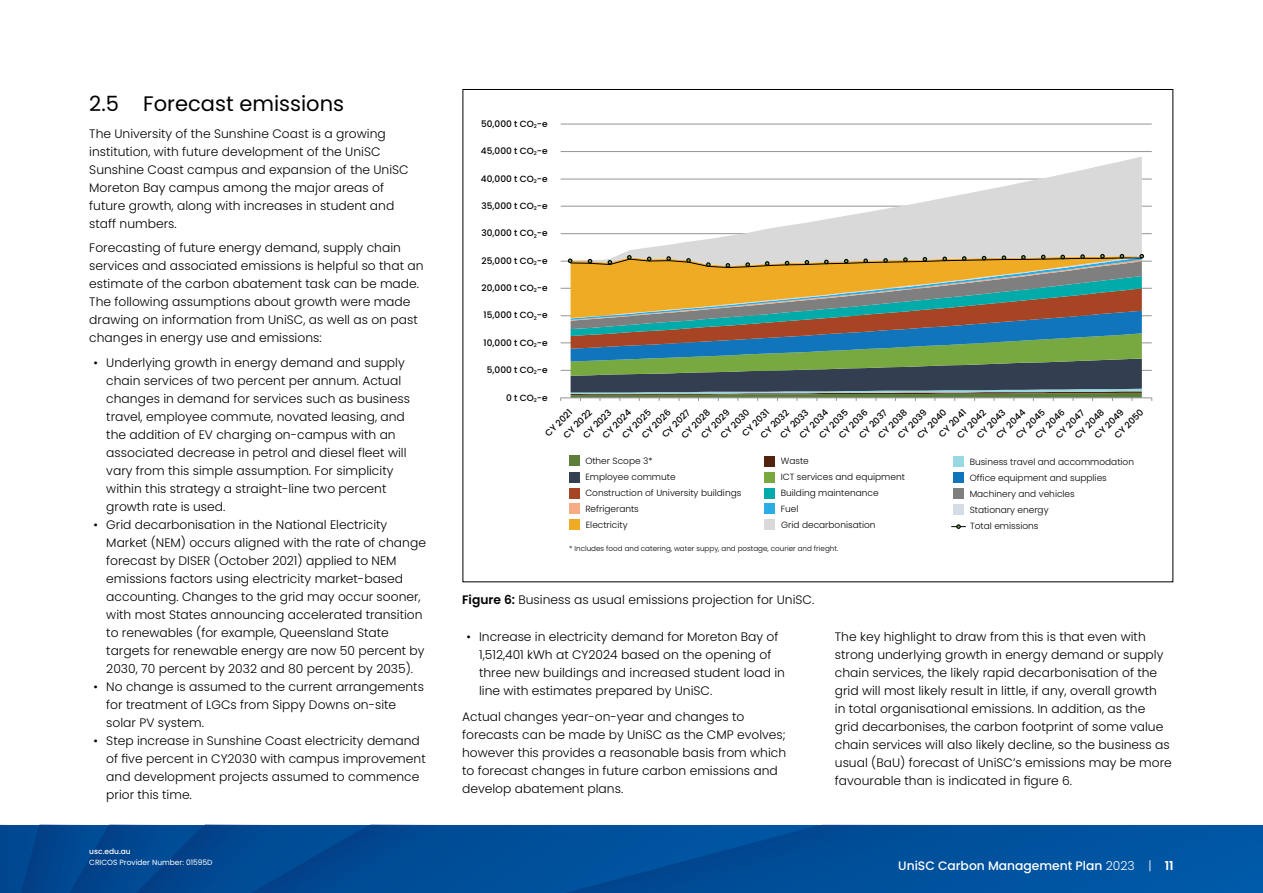
<style>
.page{position:relative;width:1263px;height:893px;background:#fff}
.page>*{position:absolute;margin:0;border:0;box-sizing:border-box;transform-origin:0 0}
.t1{font:21px "Poppins";color:#000}
.t2{font:300 12.3px/18px "Poppins";color:#000}
.t3{font:500 12.3px "Poppins";color:#fff}
.t4{font:500 9px "Poppins";color:#000}
.t5{font:300 9px/15.9px "Poppins";color:#000}
.t6{font:7.5px "Poppins";color:#fff}
.t7{font:500 7.5px "Poppins";color:#fff}
.t8{font:300 7.2px "Poppins";color:#000}
.s1{font-weight:600}
.s2{font-weight:300}
</style>
<div class="page">
<div style="left:872px;top:825px;width:391px;height:68px;background:#0054a0"></div>
<div style="left:820px;top:825px;width:52px;height:68px;background:#004e99"></div>
<svg style="left:0;top:825px;width:820px;height:68px;background:#004a94"></svg>
<hr style="left:561px;top:370px;width:591px;height:1px;background:#939598">
<hr style="left:561px;top:343px;width:591px;height:1px;background:#939598">
<hr style="left:561px;top:315px;width:591px;height:1px;background:#939598">
<hr style="left:561px;top:288px;width:591px;height:1px;background:#939598">
<hr style="left:561px;top:261px;width:591px;height:1px;background:#939598">
<hr style="left:561px;top:233px;width:591px;height:1px;background:#939598">
<hr style="left:561px;top:206px;width:591px;height:1px;background:#939598">
<hr style="left:561px;top:179px;width:591px;height:1px;background:#939598">
<hr style="left:561px;top:151px;width:591px;height:1px;background:#939598">
<hr style="left:561px;top:124px;width:591px;height:1px;background:#939598">
<svg style="left:571px;top:157px;width:571px;height:97px"></svg>
<hr style="left:561px;top:398px;width:591px;height:1px;background:#939598">
<svg style="left:568px;top:254px;width:576px;height:147px;background:#7e8665"></svg>
<div style="left:569px;top:456px;width:10px;height:10px;background:#5b7f39"></div>
<div style="left:569px;top:472px;width:10px;height:10px;background:#333f50"></div>
<div style="left:569px;top:488px;width:10px;height:10px;background:#a74424"></div>
<div style="left:569px;top:503px;width:10px;height:11px;background:#f5ab83"></div>
<div style="left:569px;top:520px;width:10px;height:10px;background:#f0ab25"></div>
<div style="left:764px;top:456px;width:11px;height:10px;background:#52230f"></div>
<div style="left:764px;top:472px;width:11px;height:10px;background:#78a941"></div>
<div style="left:764px;top:488px;width:11px;height:11px;background:#00aba9"></div>
<div style="left:764px;top:504px;width:11px;height:10px;background:#29ade4"></div>
<div style="left:764px;top:520px;width:11px;height:10px;background:#dad9d9"></div>
<div style="left:953px;top:456px;width:11px;height:11px;background:#97d8e2"></div>
<div style="left:953px;top:473px;width:11px;height:10px;background:#1175bc"></div>
<div style="left:953px;top:489px;width:11px;height:10px;background:#7f7f7f"></div>
<div style="left:953px;top:504px;width:11px;height:10px;background:#d6dce5"></div>
<svg style="left:951px;top:524px;width:14px;height:5px"></svg>
<h1 class="t1" style="left:89px;top:92px;width:256px">2.5 Forecast emissions</h1>
<p class="t2" style="left:89px;top:125px;width:321px">The University of the Sunshine Coast is a growing institution, with future development of the UniSC Sunshine Coast campus and expansion of the UniSC Moreton Bay campus among the major areas of future growth, along with increases in student and staff numbers.</p>
<p class="t2" style="left:89px;top:239px;width:336px">Forecasting of future energy demand, supply chain services and associated emissions is helpful so that an estimate of the carbon abatement task can be made.<br>The following assumptions about growth were made drawing on information from UniSC, as well as on past changes in energy use and emissions:</p>
<p class="t2" style="left:106px;top:353px;width:305px;text-indent:-13px">• Underlying growth in energy demand and supply chain services of two percent per annum. Actual changes in demand for services such as business travel, employee commute, novated leasing, and the addition of EV charging on-campus with an associated decrease in petrol and diesel fleet will vary from this simple assumption. For simplicity within this strategy a straight-line two percent growth rate is used.</p>
<p class="t2" style="left:106px;top:515px;width:321px;text-indent:-13px">• Grid decarbonisation in the National Electricity Market (NEM) occurs aligned with the rate of change forecast by DISER (October 2021) applied to NEM emissions factors using electricity market-based accounting. Changes to the grid may occur sooner, with most States announcing accelerated transition to renewables (for example, Queensland State targets for renewable energy are now 50 percent by 2030, 70 percent by 2032 and 80 percent by 2035).</p>
<p class="t2" style="left:106px;top:677px;width:319px;text-indent:-13px">• No change is assumed to the current arrangements for treatment of LGCs from Sippy Downs on-site solar PV system.</p>
<p class="t2" style="left:106px;top:731px;width:321px;text-indent:-13px">• Step increase in Sunshine Coast electricity demand of five percent in CY2030 with campus improvement and development projects assumed to commence prior this time.</p>
<p class="t7" style="left:89px;top:847px;width:43px">usc.edu.au</p>
<p class="t6" style="left:89px;top:858px;width:125px">CRICOS Provider Number: 01595D</p>
<p class="t4" style="left:481px;top:119px;width:68px">50,000 t CO<sub>2</sub>-e</p>
<p class="t4" style="left:481px;top:146px;width:68px">45,000 t CO<sub>2</sub>-e</p>
<p class="t4" style="left:481px;top:173px;width:68px">40,000 t CO<sub>2</sub>-e</p>
<p class="t4" style="left:481px;top:201px;width:68px">35,000 t CO<sub>2</sub>-e</p>
<p class="t4" style="left:481px;top:228px;width:68px">30,000 t CO<sub>2</sub>-e</p>
<p class="t4" style="left:482px;top:255px;width:68px">25,000 t CO<sub>2</sub>-e</p>
<p class="t4" style="left:482px;top:283px;width:68px">20,000 t CO<sub>2</sub>-e</p>
<p class="t4" style="left:484px;top:310px;width:66px">15,000 t CO<sub>2</sub>-e</p>
<p class="t4" style="left:484px;top:338px;width:66px">10,000 t CO<sub>2</sub>-e</p>
<p class="t4" style="left:487px;top:365px;width:62px">5,000 t CO<sub>2</sub>-e</p>
<p class="t4" style="left:506px;top:392px;width:43px">0 t CO<sub>2</sub>-e</p>
<p class="t4" style="left:561px;top:433px;width:38px;rotate:-45deg">CY 2022</p>
<p class="t4" style="left:758px;top:433px;width:38px;rotate:-45deg">CY 2032</p>
<p class="t4" style="left:955px;top:433px;width:38px;rotate:-45deg">CY 2042</p>
<p class="t4" style="left:660px;top:433px;width:37px;rotate:-45deg">CY 2027</p>
<p class="t4" style="left:857px;top:433px;width:38px;rotate:-45deg">CY 2037</p>
<p class="t4" style="left:1053px;top:433px;width:38px;rotate:-45deg">CY 2047</p>
<p class="t4" style="left:581px;top:433px;width:38px;rotate:-45deg">CY 2023</p>
<p class="t4" style="left:600px;top:433px;width:38px;rotate:-45deg">CY 2024</p>
<p class="t4" style="left:778px;top:433px;width:38px;rotate:-45deg">CY 2033</p>
<p class="t4" style="left:797px;top:433px;width:38px;rotate:-45deg">CY 2034</p>
<p class="t4" style="left:974px;top:433px;width:38px;rotate:-45deg">CY 2043</p>
<p class="t4" style="left:994px;top:434px;width:39px;rotate:-45deg">CY 2044</p>
<p class="t4" style="left:836px;top:433px;width:38px;rotate:-45deg">CY 2036</p>
<p class="t4" style="left:1033px;top:433px;width:39px;rotate:-45deg">CY 2046</p>
<p class="t4" style="left:640px;top:433px;width:38px;rotate:-45deg">CY 2026</p>
<p class="t4" style="left:876px;top:433px;width:38px;rotate:-45deg">CY 2038</p>
<p class="t4" style="left:679px;top:433px;width:38px;rotate:-45deg">CY 2028</p>
<p class="t4" style="left:1073px;top:433px;width:39px;rotate:-45deg">CY 2048</p>
<p class="t4" style="left:699px;top:433px;width:38px;rotate:-45deg">CY 2029</p>
<p class="t4" style="left:915px;top:433px;width:39px;rotate:-45deg">CY 2040</p>
<p class="t4" style="left:1092px;top:433px;width:39px;rotate:-45deg">CY 2049</p>
<p class="t4" style="left:718px;top:433px;width:38px;rotate:-45deg">CY 2030</p>
<p class="t4" style="left:896px;top:433px;width:38px;rotate:-45deg">CY 2039</p>
<p class="t4" style="left:1112px;top:433px;width:39px;rotate:-45deg">CY 2050</p>
<p class="t4" style="left:1013px;top:433px;width:39px;rotate:-45deg">CY 2045</p>
<p class="t4" style="left:620px;top:433px;width:38px;rotate:-45deg">CY 2025</p>
<p class="t4" style="left:817px;top:433px;width:38px;rotate:-45deg">CY 2035</p>
<p class="t4" style="left:543px;top:431px;width:36px;rotate:-45deg">CY 2021</p>
<p class="t4" style="left:740px;top:431px;width:36px;rotate:-45deg">CY 2031</p>
<p class="t4" style="left:936px;top:432px;width:36px;rotate:-45deg">CY 2041</p>
<p class="t5" style="left:585px;top:453px;width:158px">Other Scope 3*<br>Employee commute<br>Construction of University buildings<br>Refrigerants<br>Electricity</p>
<p class="t5" style="left:781px;top:453px;width:126px">Waste<br>ICT services and equipment<br>Building maintenance<br>Fuel<br>Grid decarbonisation</p>
<p class="t5" style="left:970px;top:454px;width:166px">Business travel and accommodation<br>Office equipment and supplies<br>Machinery and vehicles<br>Stationary energy<br>Total emissions</p>
<p class="t8" style="left:569px;top:545px;width:271px">* Includes food and catering, water suppy, and postage, courier and frieght.</p>
<p class="t2" style="left:462px;top:591px;width:354px"><span class="s1">Figure 6:</span> Business as usual emissions projection for UniSC.</p>
<p class="t2" style="left:479px;top:627px;width:307px;text-indent:-13px">• Increase in electricity demand for Moreton Bay of 1,512,401 kWh at CY2024 based on the opening of three new buildings and increased student load in line with estimates prepared by UniSC.</p>
<p class="t2" style="left:462px;top:708px;width:326px">Actual changes year-on-year and changes to forecasts can be made by UniSC as the CMP evolves; however this provides a reasonable basis from which to forecast changes in future carbon emissions and develop abatement plans.</p>
<p class="t2" style="left:835px;top:627px;width:338px">The key highlight to draw from this is that even with strong underlying growth in energy demand or supply chain services, the likely rapid decarbonisation of the grid will most likely result in little, if any, overall growth<br>in total organisational emissions. In addition, as the grid decarbonises, the carbon footprint of some value chain services will also likely decline, so the business as usual (BaU) forecast of UniSC’s emissions may be more favourable than is indicated in figure 6.</p>
<p class="t3" style="left:898px;top:858px;width:277px">UniSC Carbon Management Plan <span class="s2">2023 |</span> <span class="s1">11</span></p>
</div>
